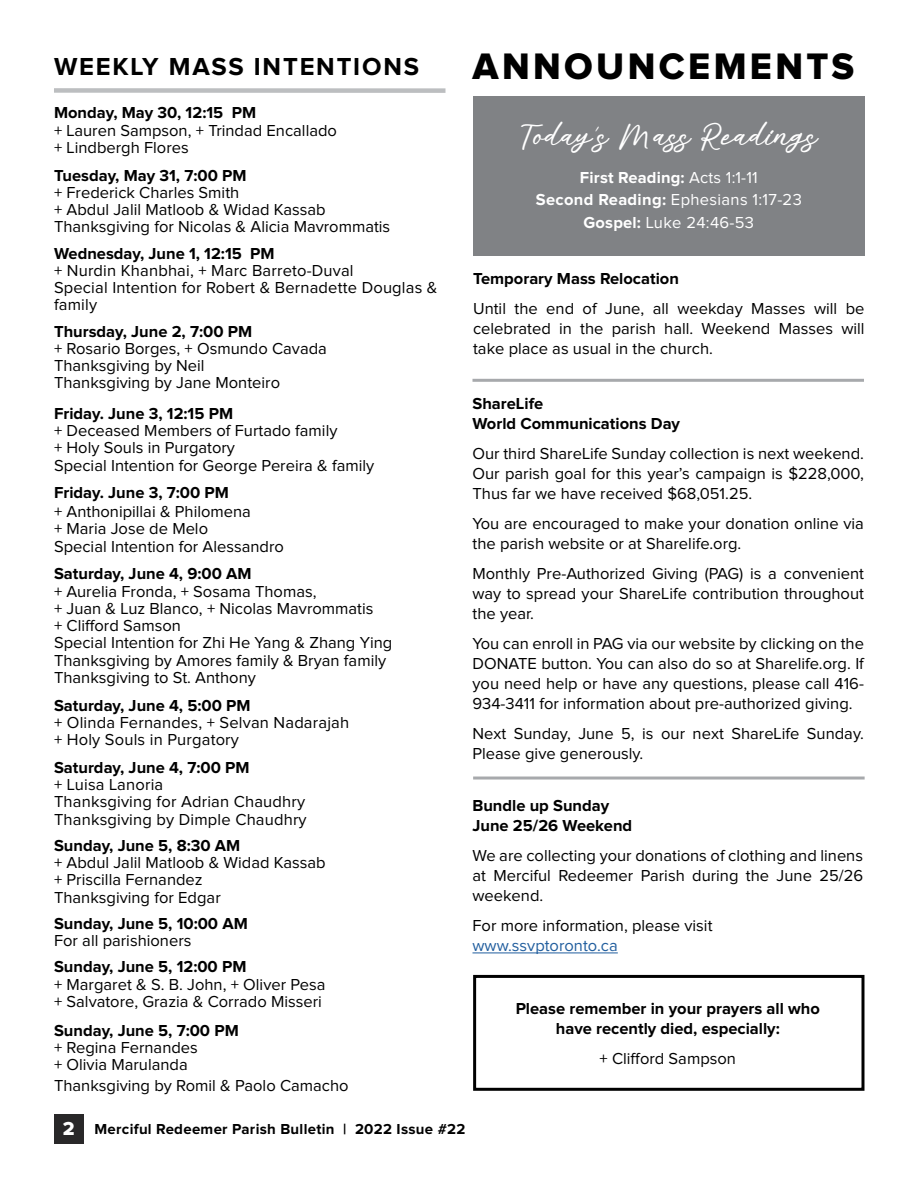
<style>
.page{position:relative;width:918px;height:1188px;background:#fff}
.page>*{position:absolute;margin:0;border:0;box-sizing:border-box;transform-origin:0 0}
.t1{font:38.25px "Proxima Nova Extrabld";letter-spacing:.09em;color:#000}
.t2{font:700 25.5px "Proxima Nova";letter-spacing:.07em;color:#000}
.t3{font:22.5px "Alisha Free";color:#fff}
.t4{font:16.5px/17.2px "Proxima Nova";color:#000}
.t5{font:700 16.5px/19.8px "Proxima Nova";color:#000}
.t6{font:16.5px/22.5px "Proxima Nova";letter-spacing:.02em;color:#fff;text-align:center}
.t7{font:16.5px "Proxima Nova";color:#215e9e}
.t8{font:700 15px "Proxima Nova";letter-spacing:.02em;color:#000}
.s1{font-family:"Sign Painter House Script"}
.s2{font-weight:700}
.s3{font-family:"Proxima Nova Extrabld";font-weight:400;font-size:19.5px;color:#fff}
</style>
<div class="page">
<div style="left:54px;top:1114px;width:30px;height:30px;background:#292829"></div>
<div style="left:54px;top:88px;width:392px;height:5px;background:#bcbec0"></div>
<div style="left:473px;top:96px;width:392px;height:160px;background:#808285"></div>
<div style="left:473px;top:975px;width:391px;height:116px;border:3px solid #000"></div>
<hr style="left:472px;top:379px;width:392px;height:3px;background:#a7a9ac">
<hr style="left:472px;top:953px;width:146px;height:1px;background:#215e9e">
<hr style="left:473px;top:777px;width:392px;height:3px;background:#a7a9ac">
<h2 class="t2" style="left:54px;top:55px;width:367px">WEEKLY MASS INTENTIONS</h2>
<h1 class="t1" style="left:472px;top:49px;width:383px">ANNOUNCEMENTS</h1>
<p class="t5" style="left:54px;top:104px;width:204px">Monday, May 30, 12:15 PM</p>
<p class="t4" style="left:54px;top:122px;width:284px">+ Lauren Sampson, + Trindad Encallado + Lindbergh Flores</p>
<p class="t5" style="left:54px;top:166px;width:194px">Tuesday, May 31, 7:00 PM</p>
<p class="t4" style="left:54px;top:184px;width:338px">+ Frederick Charles Smith<br>+ Abdul Jalil Matloob &amp; Widad Kassab<br>Thanksgiving for Nicolas &amp; Alicia Mavrommatis</p>
<p class="t5" style="left:54px;top:244px;width:222px">Wednesday, June 1, 12:15 PM</p>
<p class="t4" style="left:54px;top:262px;width:385px">+ Nurdin Khanbhai, + Marc Barreto-Duval<br>Special Intention for Robert &amp; Bernadette Douglas &amp; family</p>
<p class="t5" style="left:54px;top:322px;width:200px">Thursday, June 2, 7:00 PM</p>
<p class="t4" style="left:54px;top:340px;width:274px">+ Rosario Borges, + Osmundo Cavada<br>Thanksgiving by Neil<br>Thanksgiving by Jane Monteiro</p>
<p class="t5" style="left:54px;top:404px;width:181px">Friday. June 3, 12:15 PM</p>
<p class="t4" style="left:54px;top:423px;width:322px">+ Deceased Members of Furtado family<br>+ Holy Souls in Purgatory<br>Special Intention for George Pereira &amp; family</p>
<p class="t5" style="left:54px;top:484px;width:177px">Friday. June 3, 7:00 PM</p>
<p class="t4" style="left:54px;top:504px;width:231px">+ Anthonipillai &amp; Philomena<br>+ Maria Jose de Melo<br>Special Intention for Alessandro</p>
<p class="t5" style="left:54px;top:565px;width:199px">Saturday, June 4, 9:00 AM</p>
<p class="t4" style="left:54px;top:583px;width:340px">+ Aurelia Fronda, + Sosama Thomas,<br>+ Juan &amp; Luz Blanco, + Nicolas Mavrommatis<br>+ Clifford Samson<br>Special Intention for Zhi He Yang &amp; Zhang Ying Thanksgiving by Amores family &amp; Bryan family Thanksgiving to St. Anthony</p>
<p class="t5" style="left:54px;top:696px;width:198px">Saturday, June 4, 5:00 PM</p>
<p class="t4" style="left:54px;top:715px;width:297px">+ Olinda Fernandes, + Selvan Nadarajah + Holy Souls in Purgatory</p>
<p class="t5" style="left:54px;top:758px;width:197px">Saturday, June 4, 7:00 PM</p>
<p class="t4" style="left:54px;top:777px;width:254px">+ Luisa Lanoria<br>Thanksgiving for Adrian Chaudhry<br>Thanksgiving by Dimple Chaudhry</p>
<p class="t5" style="left:54px;top:836px;width:188px">Sunday, June 5, 8:30 AM</p>
<p class="t4" style="left:54px;top:855px;width:273px">+ Abdul Jalil Matloob &amp; Widad Kassab + Priscilla Fernandez<br>Thanksgiving for Edgar</p>
<p class="t5" style="left:54px;top:914px;width:195px">Sunday, June 5, 10:00 AM</p>
<p class="t4" style="left:54px;top:933px;width:139px">For all parishioners</p>
<p class="t5" style="left:54px;top:958px;width:194px">Sunday, June 5, 12:00 PM</p>
<p class="t4" style="left:54px;top:976px;width:273px">+ Margaret &amp; S. B. John, + Oliver Pesa + Salvatore, Grazia &amp; Corrado Misseri</p>
<p class="t5" style="left:54px;top:1021px;width:186px">Sunday, June 5, 7:00 PM</p>
<p class="t4" style="left:54px;top:1039px;width:145px">+ Regina Fernandes + Olivia Marulanda</p>
<p class="t4" style="left:54px;top:1078px;width:296px">Thanksgiving by Romil &amp; Paolo Camacho</p>
<h3 class="t3" style="left:520px;top:120px;width:299px">Today<span class="s1">’</span>s Mass Readings</h3>
<p class="t6" style="left:536px;top:166px;width:267px"><span class="s2">First Reading:</span> Acts 1:1-11<br><span class="s2">Second Reading:</span> Ephesians 1:17-23<br><span class="s2">Gospel:</span> Luke 24:46-53</p>
<p class="t5" style="left:473px;top:269px;width:207px">Temporary Mass Relocation</p>
<p class="t4" style="left:473px;top:300px;width:393px;line-height:19.8px;text-align:justify">Until the end of June, all weekday Masses will be celebrated in the parish hall. Weekend Masses will take place as usual in the church.</p>
<p class="t5" style="left:473px;top:395px;width:209px">ShareLife<br>World Communications Day</p>
<p class="t4" style="left:473px;top:445px;width:393px;line-height:19.8px;text-align:justify">Our third ShareLife Sunday collection is next weekend.<br>Our parish goal for this year’s campaign is $228,000, Thus far we have received $68,051.25.</p>
<p class="t4" style="left:473px;top:515px;width:393px;line-height:19.8px">You are encouraged to make your donation online via the parish website or at Sharelife.org.</p>
<p class="t4" style="left:473px;top:565px;width:393px;line-height:19.8px;text-align:justify">Monthly Pre-Authorized Giving (PAG) is a convenient way to spread your ShareLife contribution throughout the year.</p>
<p class="t4" style="left:473px;top:635px;width:393px;line-height:19.8px;text-align:justify">You can enroll in PAG via our website by clicking on the DONATE button. You can also do so at Sharelife.org. If you need help or have any questions, please call 416- 934-3411 for information about pre-authorized giving.</p>
<p class="t4" style="left:473px;top:724px;width:393px;line-height:19.8px">Next Sunday, June 5, is our next ShareLife Sunday.<br>Please give generously.</p>
<p class="t5" style="left:472px;top:796px;width:161px">Bundle up Sunday<br>June 25/26 Weekend</p>
<p class="t4" style="left:472px;top:846px;width:392px;line-height:19.8px;text-align:justify">We are collecting your donations of clothing and linens at Merciful Redeemer Parish during the June 25/26 weekend.</p>
<p class="t4" style="left:472px;top:918px;width:242px">For more information, please visit</p>
<p class="t7" style="left:472px;top:938px;width:147px">www.ssvptoronto.ca</p>
<p class="t5" style="left:516px;top:999px;width:306px;text-align:center">Please remember in your prayers all who have recently died, especially:</p>
<p class="t4" style="left:600px;top:1051px;width:138px">+ Clifford Sampson</p>
<p class="t8" style="left:63px;top:1122px;width:404px"><span class="s3">2</span> Merciful Redeemer Parish Bulletin | 2022 Issue #22</p>
</div>
